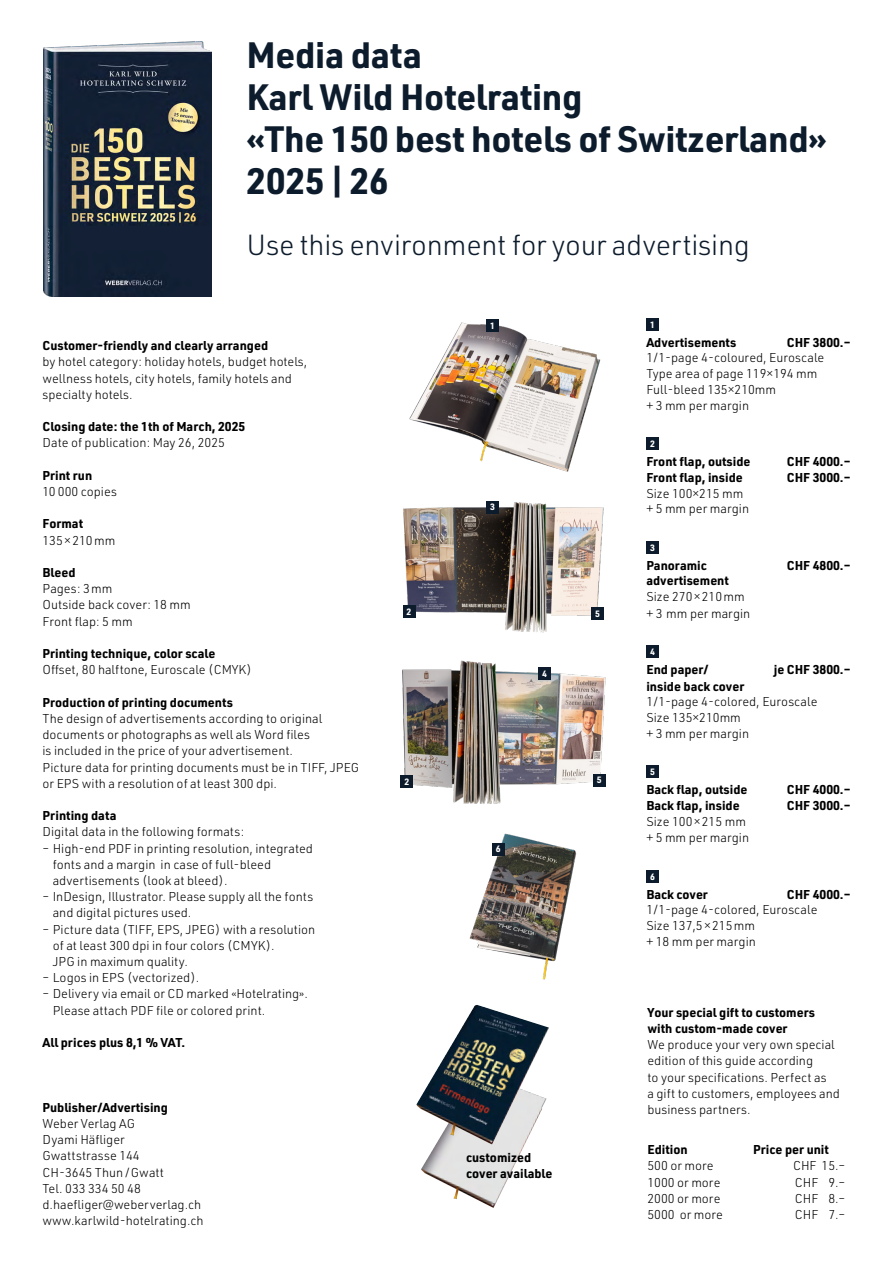
<style>
.page{position:relative;width:893px;height:1263px;background:#fff}
.page>*{position:absolute;margin:0;border:0;box-sizing:border-box;transform-origin:0 0}
.t1{font:700 36px/42px "URWDIN";letter-spacing:-.01em;color:#0d1c2c}
.t2{font:300 28.5px "URWDIN";letter-spacing:-.01em;color:#0d1c2c}
.t3{font:300 12.6px/16.2px "URWDIN";color:#000}
.t4{font:700 12.6px/16.2px "URWDIN";color:#000}
.t5{font:700 9px "URWDIN";color:#fff}
</style>
<div class="page">
<div style="left:646px;top:318px;width:13px;height:13px;background:#0d1c2c"></div>
<div style="left:646px;top:437px;width:13px;height:13px;background:#0d1c2c"></div>
<div style="left:646px;top:541px;width:13px;height:13px;background:#0d1c2c"></div>
<div style="left:646px;top:645px;width:13px;height:13px;background:#0d1c2c"></div>
<div style="left:646px;top:765px;width:13px;height:13px;background:#0d1c2c"></div>
<div style="left:646px;top:870px;width:13px;height:13px;background:#0d1c2c"></div>
<img style="left:421px;top:1144px;width:104px;height:64px">
<img style="left:416px;top:1005px;width:133px;height:139px">
<img style="left:409px;top:322px;width:192px;height:150px">
<div style="left:486px;top:319px;width:13px;height:13px;background:#0d1c2c"></div>
<img style="left:403px;top:502px;width:201px;height:131px">
<div style="left:403px;top:605px;width:12px;height:13px;background:#0d1c2c"></div>
<div style="left:486px;top:501px;width:13px;height:13px;background:#0d1c2c"></div>
<div style="left:591px;top:607px;width:13px;height:13px;background:#0d1c2c"></div>
<img style="left:400px;top:660px;width:206px;height:144px">
<div style="left:401px;top:775px;width:12px;height:13px;background:#0d1c2c"></div>
<div style="left:538px;top:667px;width:13px;height:13px;background:#0d1c2c"></div>
<div style="left:593px;top:774px;width:12px;height:12px;background:#0d1c2c"></div>
<img style="left:469px;top:833px;width:108px;height:147px">
<div style="left:492px;top:843px;width:13px;height:12px;background:#0d1c2c"></div>
<img style="left:43px;top:41px;width:169px;height:256px">
<h1 class="t1" style="left:247px;top:33px;width:582px">Media data<br>Karl Wild Hotelrating<br>«The 150 best hotels of Switzerland»<br>2025|26</h1>
<h2 class="t2" style="left:247px;top:227px;width:505px">Use this environment for your advertising</h2>
<p class="t4" style="left:43px;top:337px;width:227px">Customer-friendly and clearly arranged</p>
<p class="t3" style="left:43px;top:353px;width:266px">by hotel category: holiday hotels, budget hotels, wellness hotels, city hotels, family hotels and specialty hotels.</p>
<p class="t4" style="left:43px;top:418px;width:204px">Closing date: the 1th of March, 2025</p>
<p class="t3" style="left:43px;top:434px;width:184px">Date of publication: May 26, 2025</p>
<p class="t4" style="left:43px;top:467px;width:51px">Print run</p>
<p class="t3" style="left:43px;top:483px;width:76px">10 000 copies</p>
<p class="t4" style="left:43px;top:515px;width:42px">Format</p>
<p class="t3" style="left:43px;top:532px;width:74px">135 ×210mm</p>
<p class="t4" style="left:43px;top:564px;width:35px">Bleed</p>
<p class="t3" style="left:43px;top:580px;width:150px">Pages: 3mm<br>Outside back cover: 18 mm<br>Front flap: 5 mm</p>
<p class="t4" style="left:43px;top:645px;width:174px">Printing technique, color scale</p>
<p class="t3" style="left:43px;top:661px;width:211px">Offset, 80 halftone, Euroscale (CMYK)</p>
<p class="t4" style="left:43px;top:693px;width:192px">Production of printing documents</p>
<p class="t3" style="left:43px;top:710px;width:318px">The design of advertisements according to original documents or photographs as well als Word files<br>is included in the price of your advertisement.<br>Picture data for printing documents must be in TIFF, JPEG or EPS with a resolution of at least 300 dpi.</p>
<p class="t4" style="left:43px;top:807px;width:75px">Printing data</p>
<p class="t3" style="left:43px;top:823px;width:203px">Digital data in the following formats:</p>
<p class="t3" style="left:53px;top:839px;width:262px;text-indent:-10px">– High-end PDF in printing resolution, integrated fonts and a margin in case of full-bleed advertisements (look at bleed).</p>
<p class="t3" style="left:53px;top:888px;width:262px;text-indent:-10px">– InDesign, Illustrator. Please supply all the fonts and digital pictures used.</p>
<p class="t3" style="left:53px;top:920px;width:264px;text-indent:-10px">– Picture data (TIFF, EPS, JPEG) with a resolution of at least 300 dpi in four colors (CMYK).<br>JPG in maximum quality.</p>
<p class="t3" style="left:43px;top:969px;width:158px">– Logos in EPS (vectorized).</p>
<p class="t3" style="left:53px;top:985px;width:257px;text-indent:-10px">– Delivery via email or CD marked «Hotelrating».<br>Please attach PDF file or colored print.</p>
<p class="t4" style="left:43px;top:1034px;width:144px">All prices plus 8,1 % VAT.</p>
<p class="t4" style="left:43px;top:1098px;width:127px">Publisher/Advertising</p>
<p class="t3" style="left:43px;top:1115px;width:163px">Weber Verlag AG<br>Dyami Häfliger<br>Gwattstrasse 144<br>CH-3645 Thun / Gwatt<br>Tel. 033 334 50 48 d.haefliger@weberverlag.ch www.karlwild-hotelrating.ch</p>
<p class="t5" style="left:407px;top:605px;width:6px">2</p>
<p class="t5" style="left:404px;top:775px;width:6px">2</p>
<p class="t5" style="left:490px;top:319px;width:6px">1</p>
<p class="t5" style="left:490px;top:501px;width:6px">3</p>
<p class="t5" style="left:542px;top:667px;width:6px">4</p>
<p class="t5" style="left:496px;top:843px;width:6px">6</p>
<p class="t5" style="left:595px;top:607px;width:6px">5</p>
<p class="t5" style="left:597px;top:774px;width:6px">5</p>
<p class="t4" style="left:466px;top:1149px;width:88px">customized cover available</p>
<p class="t5" style="left:650px;top:318px;width:6px">1</p>
<p class="t4" style="left:646px;top:334px;width:91px">Advertisements</p>
<p class="t4" style="left:787px;top:334px;width:65px">CHF 3800.–</p>
<p class="t3" style="left:646px;top:350px;width:180px;line-height:15.8px">1/1-page 4-coloured, Euroscale<br>Type area of page 119×194 mm<br>Full-bleed 135×210mm<br>+ 3 mm per margin</p>
<p class="t5" style="left:650px;top:438px;width:6px">2</p>
<p class="t4" style="left:646px;top:453px;width:106px">Front flap, outside</p>
<p class="t4" style="left:787px;top:453px;width:65px">CHF 4000.–</p>
<p class="t4" style="left:646px;top:469px;width:98px">Front flap, inside</p>
<p class="t4" style="left:787px;top:469px;width:65px">CHF 3000.–</p>
<p class="t3" style="left:646px;top:485px;width:104px;line-height:15.8px">Size 100×215 mm + 5 mm per margin</p>
<p class="t5" style="left:650px;top:541px;width:6px">3</p>
<p class="t4" style="left:646px;top:556px;width:62px">Panoramic</p>
<p class="t4" style="left:787px;top:556px;width:65px">CHF 4800.–</p>
<p class="t4" style="left:646px;top:572px;width:84px">advertisement</p>
<p class="t3" style="left:646px;top:588px;width:106px">Size 270×210mm + 3 mm per margin</p>
<p class="t5" style="left:650px;top:646px;width:6px">4</p>
<p class="t4" style="left:646px;top:661px;width:64px">End paper/</p>
<p class="t4" style="left:774px;top:661px;width:78px">je CHF 3800.–</p>
<p class="t4" style="left:646px;top:677px;width:100px">inside back cover</p>
<p class="t3" style="left:646px;top:694px;width:173px;line-height:15.8px">1/1-page 4-colored, Euroscale<br>Size 135×210mm<br>+ 3 mm per margin</p>
<p class="t5" style="left:650px;top:766px;width:6px">5</p>
<p class="t4" style="left:646px;top:781px;width:103px">Back flap, outside</p>
<p class="t4" style="left:787px;top:781px;width:65px">CHF 4000.–</p>
<p class="t4" style="left:646px;top:797px;width:95px">Back flap, inside</p>
<p class="t4" style="left:787px;top:797px;width:65px">CHF 3000.–</p>
<p class="t3" style="left:646px;top:813px;width:104px">Size 100×215 mm + 5 mm per margin</p>
<p class="t5" style="left:650px;top:870px;width:6px">6</p>
<p class="t4" style="left:646px;top:885px;width:63px">Back cover</p>
<p class="t4" style="left:787px;top:885px;width:65px">CHF 4000.–</p>
<p class="t3" style="left:646px;top:901px;width:173px;line-height:15.8px">1/1-page 4-colored, Euroscale<br>Size 137,5×215mm<br>+ 18 mm per margin</p>
<p class="t4" style="left:647px;top:1003px;width:169px">Your special gift to customers with custom-made cover</p>
<p class="t3" style="left:647px;top:1036px;width:194px">We produce your very own special edition of this guide according<br>to your specifications. Perfect as<br>a gift to customers, employees and business partners.</p>
<p class="t4" style="left:647px;top:1141px;width:42px">Edition</p>
<p class="t4" style="left:753px;top:1141px;width:77px">Price per unit</p>
<p class="t3" style="left:647px;top:1157px;width:68px">500 or more</p>
<p class="t3" style="left:793px;top:1157px;width:54px">CHF 15.–</p>
<p class="t3" style="left:647px;top:1174px;width:75px">1000 or more</p>
<p class="t3" style="left:795px;top:1174px;width:52px">CHF 9.–</p>
<p class="t3" style="left:647px;top:1190px;width:75px">2000 or more</p>
<p class="t3" style="left:795px;top:1190px;width:52px">CHF 8.–</p>
<p class="t3" style="left:647px;top:1206px;width:77px">5000 or more</p>
<p class="t3" style="left:795px;top:1206px;width:52px">CHF 7.–</p>
</div>
